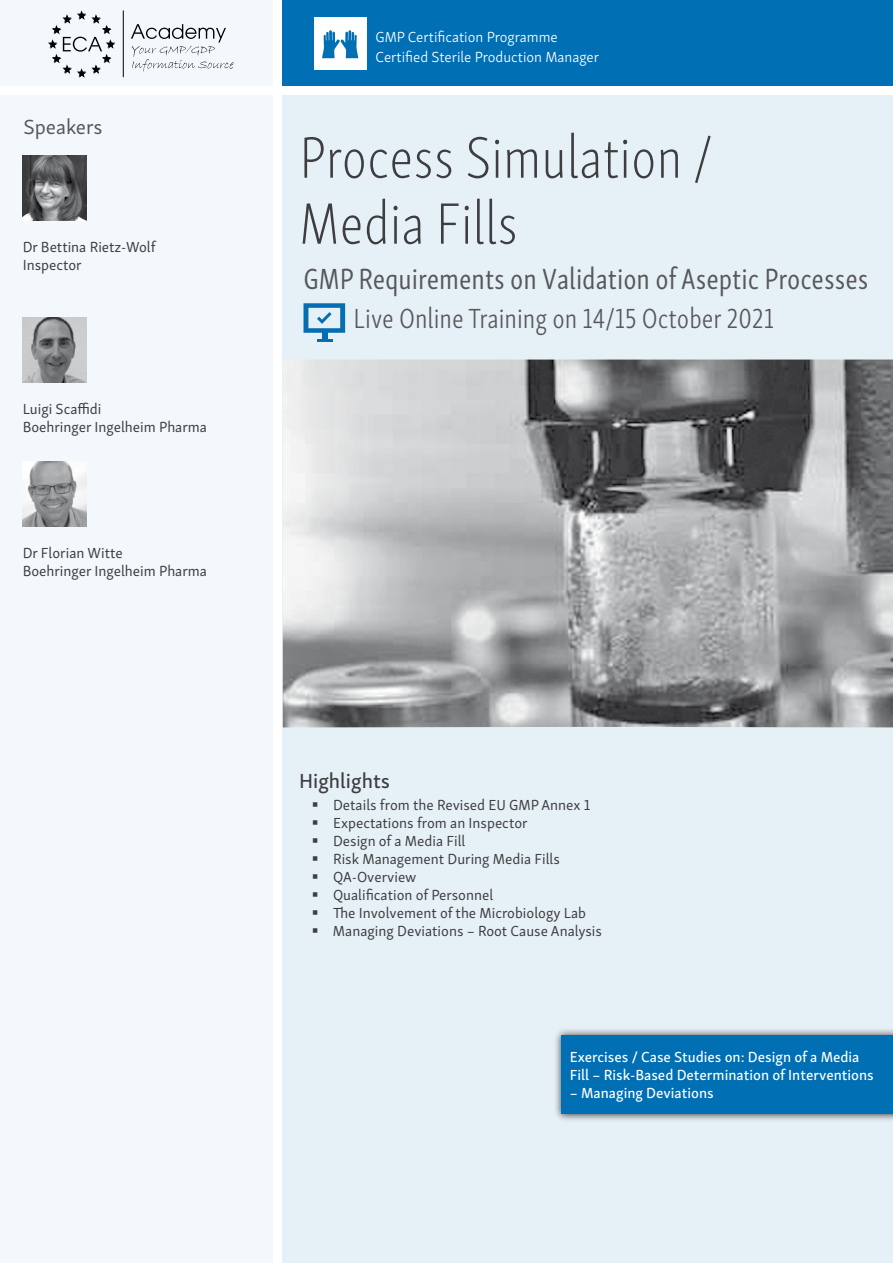
<style>
.page{position:relative;width:893px;height:1263px;background:#fff}
.page>*{position:absolute;margin:0;border:0;box-sizing:border-box;transform-origin:0 0}
.t1{font:60px/66px "Skolar Sans Latn Cp El";color:#3e3d40}
.t2{font:30px "Skolar Sans Latn Cp";color:#58585a}
.t3{font:300 28.5px "Skolar Sans Latn Cp";color:#58585a}
.t4{font:21px "Skolar Sans Latn Me";color:#3e3d40}
.t5{font:21px "Skolar Sans Latn";color:#58585a}
.t6{font:15px/18px "Skolar Sans Latn";color:#3e3d40}
.t7{font:15px/18px "Skolar Sans Latn Me";color:#fff}
.t8{font:300 15px/19.5px "Skolar Sans Latn";color:#fff}
</style>
<div class="page">
<div style="left:283px;top:96px;width:610px;height:1167px;background:#e6f1f7"></div>
<div style="left:283px;top:0;width:610px;height:85px;background:#006fb4"></div>
<img style="left:283px;top:360px;width:610px;height:367px">
<div style="left:0;top:96px;width:272px;height:1167px;background:#f2f8fb"></div>
<img style="left:23px;top:156px;width:63px;height:64px">
<img style="left:23px;top:318px;width:63px;height:64px">
<img style="left:23px;top:462px;width:63px;height:64px">
<div style="left:0;top:0;width:272px;height:85px;background:#f2f8fb"></div>
<div style="left:322px;top:332px;width:6px;height:7px;background:#056eb2"></div>
<hr style="left:317px;top:339px;width:16px;height:3px;background:#056eb2">
<svg style="left:303px;top:303px;width:42px;height:30px"></svg>
<hr style="left:123px;top:11px;width:1px;height:66px;background:#000">
<svg style="left:131px;top:24px;width:103px;height:48px"></svg>
<svg style="left:48px;top:10px;width:67px;height:68px"></svg>
<div style="left:553px;top:1027px;width:340px;height:95px;background:#000;opacity:.75"></div>
<div style="left:561px;top:1035px;width:332px;height:79px;background:#006fb4"></div>
<div style="left:314px;top:17px;width:53px;height:53px;background:#fff"></div>
<svg style="left:322px;top:30px;width:36px;height:28px"></svg>
<h3 class="t5" style="left:23px;top:111px;width:81px">Speakers</h3>
<p class="t6" style="left:23px;top:237px;width:134px">Dr Bettina Rietz-Wolf<br>Inspector</p>
<p class="t6" style="left:23px;top:399px;width:186px">Luigi Scaffidi<br>Boehringer Ingelheim Pharma</p>
<p class="t6" style="left:23px;top:543px;width:186px">Dr Florian Witte<br>Boehringer Ingelheim Pharma</p>
<p class="t8" style="left:376px;top:26px;width:225px">GMP Certification Programme<br>Certified Sterile Production Manager</p>
<h1 class="t1" style="left:299px;top:121px;width:415px">Process Simulation /<br>Media Fills</h1>
<h2 class="t2" style="left:303px;top:256px;width:566px">GMP Requirements on Validation of Aseptic Processes</h2>
<h3 class="t3" style="left:354px;top:297px;width:422px">Live Online Training on 14/15 October 2021</h3>
<h3 class="t4" style="left:299px;top:764px;width:93px">Highlights</h3>
<p class="t6" style="left:333px;top:795px;width:271px">Details from the Revised EU GMP Annex 1<br>Expectations from an Inspector<br>Design of a Media Fill<br>Risk Management During Media Fills<br>QA-Overview<br>Qualification of Personnel<br>The Involvement of the Microbiology Lab<br>Managing Deviations – Root Cause Analysis</p>
<p class="t7" style="left:570px;top:1047px;width:305px">Exercises / Case Studies on: Design of a Media<br>Fill – Risk-Based Determination of Interventions</p>
<p class="t7" style="left:570px;top:1083px;width:145px">– Managing Deviations</p>
</div>
